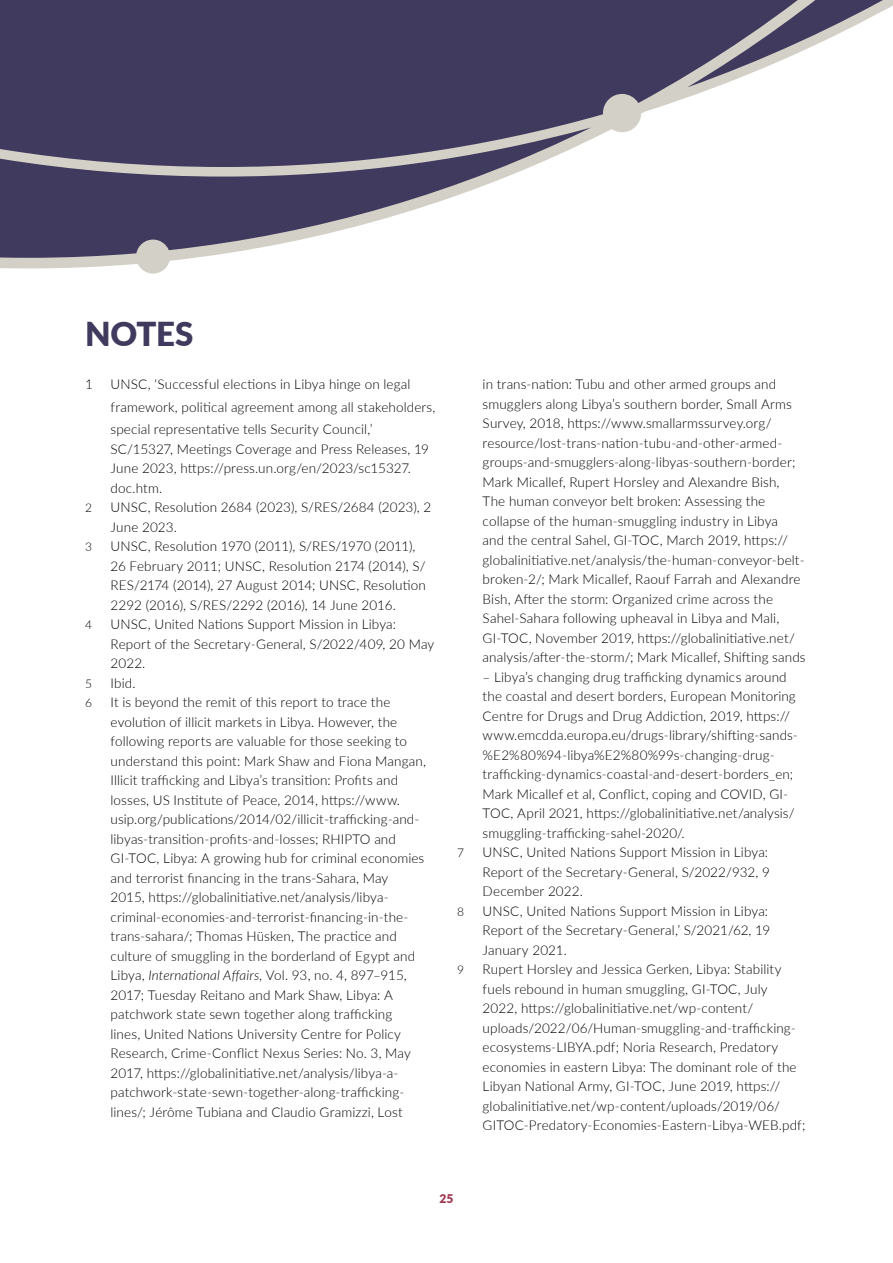
<style>
.page{position:relative;width:893px;height:1263px;background:#fff}
.page>*{position:absolute;margin:0;border:0;box-sizing:border-box;transform-origin:0 0}
.t1{font:900 33px "Lato";letter-spacing:-.01em;color:#403a5e}
.t2{font:300 13.5px/19.5px "Lato";letter-spacing:.01em;color:#000}
.t3{font:300 12px "Lato";color:#000}
.t4{font:900 12px "Lato";color:#9f344d}
.s1{font-style:italic}
</style>
<div class="page">
<svg style="left:0;top:0;width:893px;height:274px;fill:#403a5e"></svg>
<h1 class="t1" style="left:85px;top:309px;width:110px">NOTES</h1>
<p class="t2" style="left:85px;top:374px;width:9px">1</p>
<p class="t2" style="left:111px;top:373px;width:326px;line-height:22.5px">UNSC, ‘Successful elections in Libya hinge on legal framework, political agreement among all stakeholders, special representative tells Security Council,’</p>
<p class="t2" style="left:111px;top:439px;width:320px">SC/15327, Meetings Coverage and Press Releases, 19<br>June 2023, https://press.un.org/en/2023/sc15327. doc.htm.</p>
<p class="t3" style="left:85px;top:500px;width:8px">2</p>
<p class="t2" style="left:111px;top:497px;width:322px">UNSC, Resolution 2684 (2023), S/RES/2684 (2023), 2<br>June 2023.</p>
<p class="t3" style="left:85px;top:539px;width:8px">3</p>
<p class="t2" style="left:111px;top:536px;width:317px">UNSC, Resolution 1970 (2011), S/RES/1970 (2011), 26 February 2011; UNSC, Resolution 2174 (2014), S/ RES/2174 (2014), 27 August 2014; UNSC, Resolution 2292 (2016), S/RES/2292 (2016), 14 June 2016.</p>
<p class="t3" style="left:85px;top:617px;width:8px">4</p>
<p class="t2" style="left:111px;top:614px;width:325px">UNSC, United Nations Support Mission in Libya:<br>Report of the Secretary-General, S/2022/409, 20 May<br>2022.</p>
<p class="t3" style="left:85px;top:675px;width:8px">5</p>
<p class="t2" style="left:111px;top:673px;width:26px">Ibid.</p>
<p class="t3" style="left:85px;top:695px;width:8px">6</p>
<p class="t2" style="left:111px;top:692px;width:317px">It is beyond the remit of this report to trace the evolution of illicit markets in Libya. However, the following reports are valuable for those seeking to understand this point: Mark Shaw and Fiona Mangan, Illicit trafficking and Libya’s transition: Profits and losses, US Institute of Peace, 2014, https://www. usip.org/publications/2014/02/illicit-trafficking-and&shy;libyas-transition-profits-and-losses; RHIPTO and GI-TOC, Libya: A growing hub for criminal economies and terrorist financing in the trans-Sahara, May<br>2015, https://globalinitiative.net/analysis/libya&shy;criminal-economies-and-terrorist-financing-in-the&shy;trans-sahara/; Thomas Hüsken, The practice and culture of smuggling in the borderland of Egypt and Libya, <span class="s1">International Affairs</span>, Vol. 93, no. 4, 897–915, 2017; Tuesday Reitano and Mark Shaw, Libya: A patchwork state sewn together along trafficking<br>lines, United Nations University Centre for Policy Research, Crime-Conflict Nexus Series: No. 3, May 2017, https://globalinitiative.net/analysis/libya-a&shy;patchwork-state-sewn-together-along-trafficking&shy;lines/; Jérôme Tubiana and Claudio Gramizzi, Lost</p>
<p class="t2" style="left:483px;top:374px;width:325px">in trans-nation: Tubu and other armed groups and smugglers along Libya’s southern border, Small Arms Survey, 2018, https://www.smallarmssurvey.org/ resource/lost-trans-nation-tubu-and-other-armed&shy;groups-and-smugglers-along-libyas-southern-border; Mark Micallef, Rupert Horsley and Alexandre Bish,<br>The human conveyor belt broken: Assessing the collapse of the human-smuggling industry in Libya<br>and the central Sahel, GI-TOC, March 2019, https:// globalinitiative.net/analysis/the-human-conveyor-belt&shy;broken-2/; Mark Micallef, Raouf Farrah and Alexandre Bish, After the storm: Organized crime across the Sahel-Sahara following upheaval in Libya and Mali, GI-TOC, November 2019, https://globalinitiative.net/ analysis/after-the-storm/; Mark Micallef, Shifting sands</p>
<p class="t2" style="left:483px;top:666px;width:317px">– Libya’s changing drug trafficking dynamics around the coastal and desert borders, European Monitoring Centre for Drugs and Drug Addiction, 2019, https:// www.emcdda.europa.eu/drugs-library/shifting-sands-%E2%80%94-libya%E2%80%99s-changing-drug&shy;trafficking-dynamics-coastal-and-desert-borders_en; Mark Micallef et al, Conflict, coping and COVID, GI-TOC, April 2021, https://globalinitiative.net/analysis/ smuggling-trafficking-sahel-2020/.</p>
<p class="t3" style="left:457px;top:845px;width:8px">7</p>
<p class="t2" style="left:483px;top:842px;width:289px">UNSC, United Nations Support Mission in Libya:<br>Report of the Secretary-General, S/2022/932, 9<br>December 2022.</p>
<p class="t3" style="left:457px;top:903px;width:8px">8</p>
<p class="t2" style="left:483px;top:901px;width:289px">UNSC, United Nations Support Mission in Libya:<br>Report of the Secretary-General,’ S/2021/62, 19<br>January 2021.</p>
<p class="t3" style="left:457px;top:962px;width:8px">9</p>
<p class="t2" style="left:483px;top:959px;width:324px">Rupert Horsley and Jessica Gerken, Libya: Stability fuels rebound in human smuggling, GI-TOC, July 2022, https://globalinitiative.net/wp-content/ uploads/2022/06/Human-smuggling-and-trafficking&shy;ecosystems-LIBYA.pdf; Noria Research, Predatory economies in eastern Libya: The dominant role of the Libyan National Army, GI-TOC, June 2019, https:// globalinitiative.net/wp-content/uploads/2019/06/ GITOC-Predatory-Economies-Eastern-Libya-WEB.pdf;</p>
<p class="t4" style="left:439px;top:1189px;width:15px">25</p>
</div>
